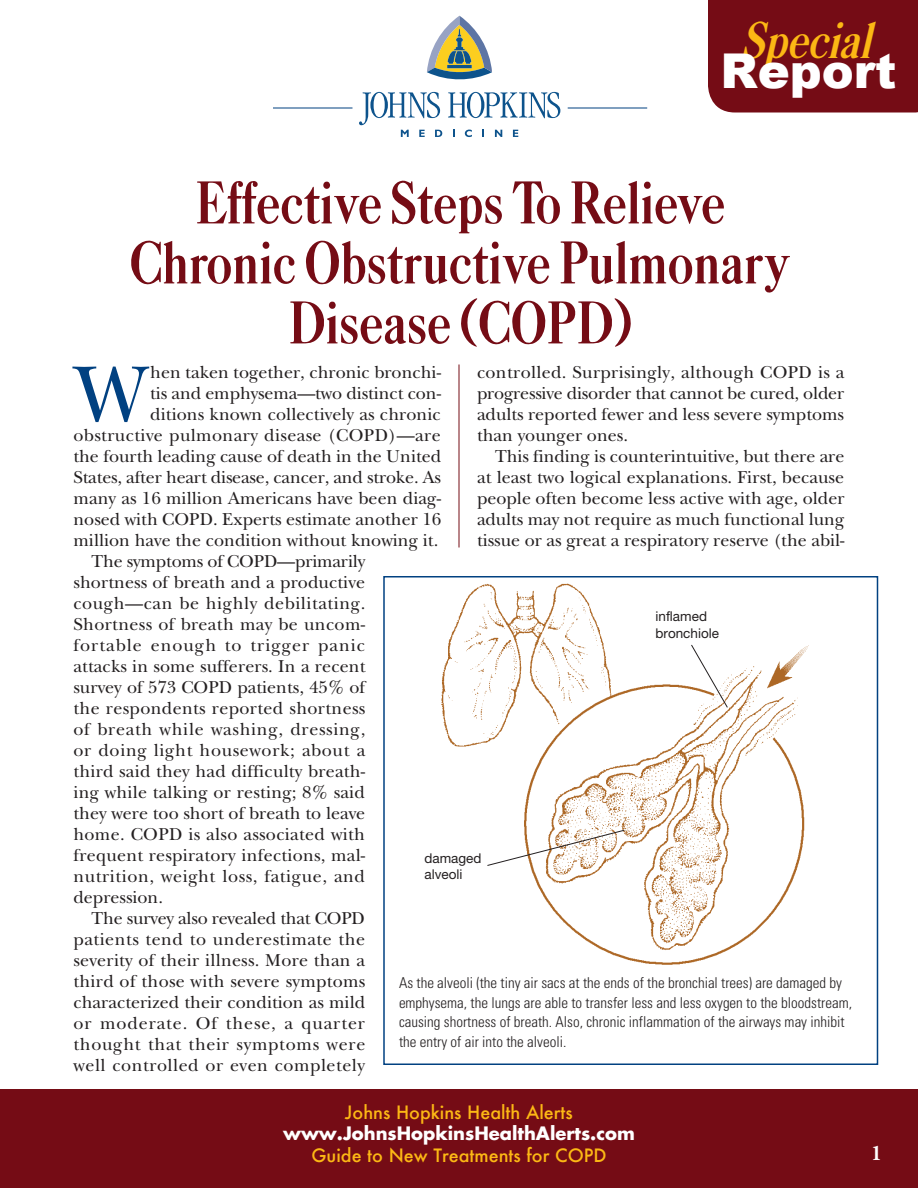
<style>
.page{position:relative;width:918px;height:1188px;background:#fff}
.page>*{position:absolute;margin:0;border:0;box-sizing:border-box;transform-origin:0 0}
.First_Para{font:81.6px "New Baskerville";color:#014181}
.t1{font:700 condensed 52.5px "OPTI Caslon";color:#750c15}
.t2{font:900 48px "Arial";color:#fff}
.t3{font:italic 700 condensed 45px "OPTI Caslon";color:#fcb814}
.t4{font:700 21px "New Baskerville";color:#fff}
.text{font:18px/21px "New Baskerville";color:#231f20;text-align:justify}
.First_Para-2{font:18px/21px "New Baskerville";color:#231f20;text-align:right}
.t5{font:500 18px "Futura";color:#fcb814}
.t6{font:700 18px "Futura";color:#fff}
.t7{font:300 condensed 15px/19.5px "Univers";color:#231f20}
.call_out{font:13.5px/16.5px "Helvetica Neue";color:#231f20}
</style>
<div class="page">
<div style="left:0;top:1089px;width:918px;height:99px;background:#750c15"></div>
<svg style="left:465px;top:130px;width:7px;height:7px"></svg>
<svg style="left:482px;top:130px;width:2px;height:7px"></svg>
<svg style="left:495px;top:130px;width:7px;height:7px"></svg>
<svg style="left:513px;top:130px;width:5px;height:7px"></svg>
<svg style="left:359px;top:92px;width:83px;height:45px"></svg>
<svg style="left:448px;top:92px;width:112px;height:26px"></svg>
<svg style="left:427px;top:15px;width:65px;height:65px"></svg>
<hr style="left:273px;top:108px;width:79px;height:1px;background:#014181">
<hr style="left:568px;top:108px;width:79px;height:1px;background:#014181">
<div style="left:708px;top:0;width:210px;height:112px;background:#750c15"></div>
<hr style="left:459px;top:364px;width:1px;height:184px;background:#750c15">
<img style="left:426px;top:576px;width:407px;height:389px">
<svg style="left:690px;top:644px;width:38px;height:64px"></svg>
<svg style="left:487px;top:829px;width:138px;height:37px"></svg>
<p class="t3" style="left:740px;top:9px;width:145px">Special</p>
<p class="t2" style="left:721px;top:45px;width:178px">Report</p>
<p class="t1" style="left:194px;top:166px;width:531px">Effective Steps To Relieve</p>
<p class="t1" style="left:128px;top:226px;width:663px">Chronic Obstructive Pulmonary</p>
<p class="t1" style="left:287px;top:286px;width:345px">Disease (COPD)</p>
<p class="First_Para-2" style="left:74px;top:362px;width:369px">hen taken together, chronic bronchi-<br>tis and emphysema—two distinct con-<br>ditions known collectively as chronic obstructive pulmonary disease (COPD)—are the fourth leading cause of death in the United States, after heart disease, cancer, and stroke. As many as 16 million Americans have been diag&shy;nosed with COPD. Experts estimate another 16 million have the condition without knowing it.</p>
<p class="text" style="left:74px;top:551px;width:293px;text-indent:18px">The symptoms of COPD—primarily shortness of breath and a productive cough—can be highly debilitating.<br>Shortness of breath may be uncom&shy;fortable enough to trigger panic attacks in some sufferers. In a recent survey of 573 COPD patients, 45% of the respondents reported shortness of breath while washing, dressing, or doing light housework; about a third said they had difficulty breath&shy;ing while talking or resting; 8% said they were too short of breath to leave home. COPD is also associated with frequent respiratory infections, mal&shy;nutrition, weight loss, fatigue, and depression.</p>
<p class="text" style="left:74px;top:908px;width:293px;text-indent:18px">The survey also revealed that COPD patients tend to underestimate the severity of their illness. More than a third of those with severe symptoms characterized their condition as mild or moderate. Of these, a quarter thought that their symptoms were well controlled or even completely</p>
<p class="text" style="left:477px;top:362px;width:369px">controlled. Surprisingly, although COPD is a progressive disorder that cannot be cured, older adults reported fewer and less severe symptoms than younger ones.</p>
<p class="text" style="left:477px;top:446px;width:369px;text-indent:18px">This finding is counterintuitive, but there are at least two logical explanations. First, because people often become less active with age, older adults may not require as much functional lung tissue or as great a respiratory reserve (the abil-</p>
<p class="First_Para" style="left:74px;top:344px;width:75px">W</p>
<p class="call_out" style="left:656px;top:608px;width:65px">inflamed bronchiole</p>
<p class="call_out" style="left:424px;top:849px;width:59px">damaged alveoli</p>
<p class="t7" style="left:399px;top:973px;width:455px">As the alveoli (the tiny air sacs at the ends of the bronchial trees) are damaged by emphysema, the lungs are able to transfer less and less oxygen to the bloodstream, causing shortness of breath. Also, chronic inflammation of the airways may inhibit the entry of air into the alveoli.</p>
<p class="t5" style="left:345px;top:1100px;width:229px">Johns Hopkins Health Alerts</p>
<p class="t6" style="left:283px;top:1121px;width:353px">www.JohnsHopkinsHealthAlerts.com</p>
<p class="t5" style="left:311px;top:1143px;width:297px">Guide to New Treatments for COPD</p>
<p class="t4" style="left:871px;top:1141px;width:12px">1</p>
</div>
